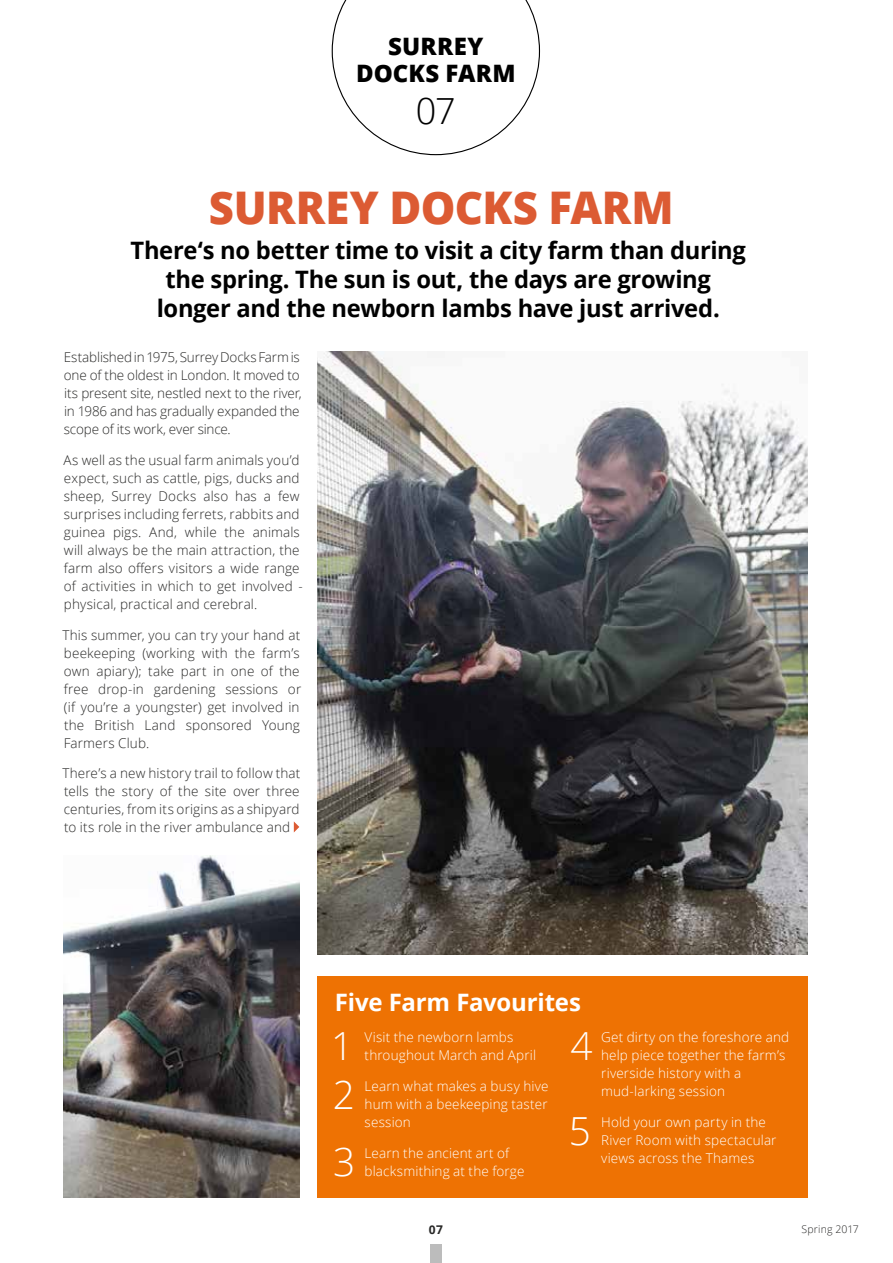
<style>
.page{position:relative;width:893px;height:1263px;background:#fff}
.page>*{position:absolute;margin:0;border:0;box-sizing:border-box;transform-origin:0 0}
.t1{font:800 45px "Open Sans";letter-spacing:-.005em;color:#dc5b33}
.t2{font:300 38.7px "Open Sans";color:#fff}
.t3{font:300 36px "Open Sans";color:#000}
.t4{font:700 24px/28.8px "Open Sans";letter-spacing:-.015em;color:#000;text-align:center}
.t5{font:700 24px "Open Sans";letter-spacing:-.01em;color:#fff}
.t6{font:800 24px/27px "Open Sans";letter-spacing:.01em;color:#000;text-align:center}
.t7{font:300 13.5px/18px "Open Sans";letter-spacing:.01em;color:#282827}
.t8{font:300 13.5px/18px "Open Sans";letter-spacing:.01em;color:#fff}
.t9{font:300 13.5px/18px "Open Sans";letter-spacing:-.01em;color:#282827}
.t10{font:700 12px "Open Sans";color:#282827}
.t11{font:300 10.5px "Open Sans";letter-spacing:.015em;color:#282827}
</style>
<div class="page">
<img style="left:318px;top:352px;width:490px;height:603px">
<svg style="left:294px;top:821px;width:5px;height:11px"></svg>
<div style="left:318px;top:976px;width:490px;height:222px;background:#ee7203"></div>
<img style="left:64px;top:856px;width:236px;height:342px">
<div style="left:430px;top:1245px;width:11px;height:18px;background:#bcbcbc"></div>
<svg style="left:332px;top:0;width:208px;height:155px"></svg>
<h3 class="t6" style="left:356px;top:31px;width:161px">SURREY<br>DOCKS FARM</h3>
<h3 class="t3" style="left:416px;top:86px;width:41px">07</h3>
<h1 class="t1" style="left:209px;top:174px;width:466px">SURREY DOCKS FARM</h1>
<h3 class="t4" style="left:130px;top:235px;width:617px">There‘s no better time to visit a city farm than during the spring. The sun is out, the days are growing longer and the newborn lambs have just arrived.</h3>
<p class="t9" style="left:64px;top:348px;width:240px">Established in 1975, Surrey Docks Farm is one of the oldest in London. It moved to its present site, nestled next to the river, in 1986 and has gradually expanded the scope of its work, ever since.</p>
<p class="t7" style="left:64px;top:451px;width:241px">As well as the usual farm animals you’d expect, such as cattle, pigs, ducks and sheep, Surrey Docks also has a few surprises including ferrets, rabbits and guinea pigs. And, while the animals will always be the main attraction, the farm also offers visitors a wide range of activities in which to get involved - physical, practical and cerebral.</p>
<p class="t7" style="left:62px;top:625px;width:240px">This summer, you can try your hand at beekeeping (working with the farm’s own apiary); take part in one of the free drop-in gardening sessions or (if you’re a youngster) get involved in the British Land sponsored Young<br>Farmers Club.</p>
<p class="t7" style="left:62px;top:764px;width:240px;text-align:justify">There’s a new history trail to follow that tells the story of the site over three centuries, from its origins as a shipyard to its role in the river ambulance and</p>
<h3 class="t5" style="left:335px;top:986px;width:248px">Five Farm Favourites</h3>
<h2 class="t2" style="left:331px;top:1019px;width:24px">1</h2>
<p class="t8" style="left:365px;top:1028px;width:173px">Visit the newborn lambs throughout March and April</p>
<h2 class="t2" style="left:333px;top:1068px;width:24px">2</h2>
<p class="t8" style="left:365px;top:1076px;width:186px;text-align:justify">Learn what makes a busy hive hum with a beekeeping taster session</p>
<h2 class="t2" style="left:333px;top:1135px;width:24px">3</h2>
<p class="t8" style="left:365px;top:1143px;width:161px">Learn the ancient art of blacksmithing at the forge</p>
<h2 class="t2" style="left:571px;top:1019px;width:24px">4</h2>
<p class="t8" style="left:601px;top:1028px;width:190px">Get dirty on the foreshore and help piece together the farm’s riverside history with a mud-larking session</p>
<h2 class="t2" style="left:569px;top:1104px;width:24px">5</h2>
<p class="t8" style="left:601px;top:1112px;width:177px">Hold your own party in the<br>River Room with spectacular views across the Thames</p>
<p class="t10" style="left:429px;top:1221px;width:16px">07</p>
<p class="t11" style="left:801px;top:1221px;width:59px">Spring 2017</p>
</div>
